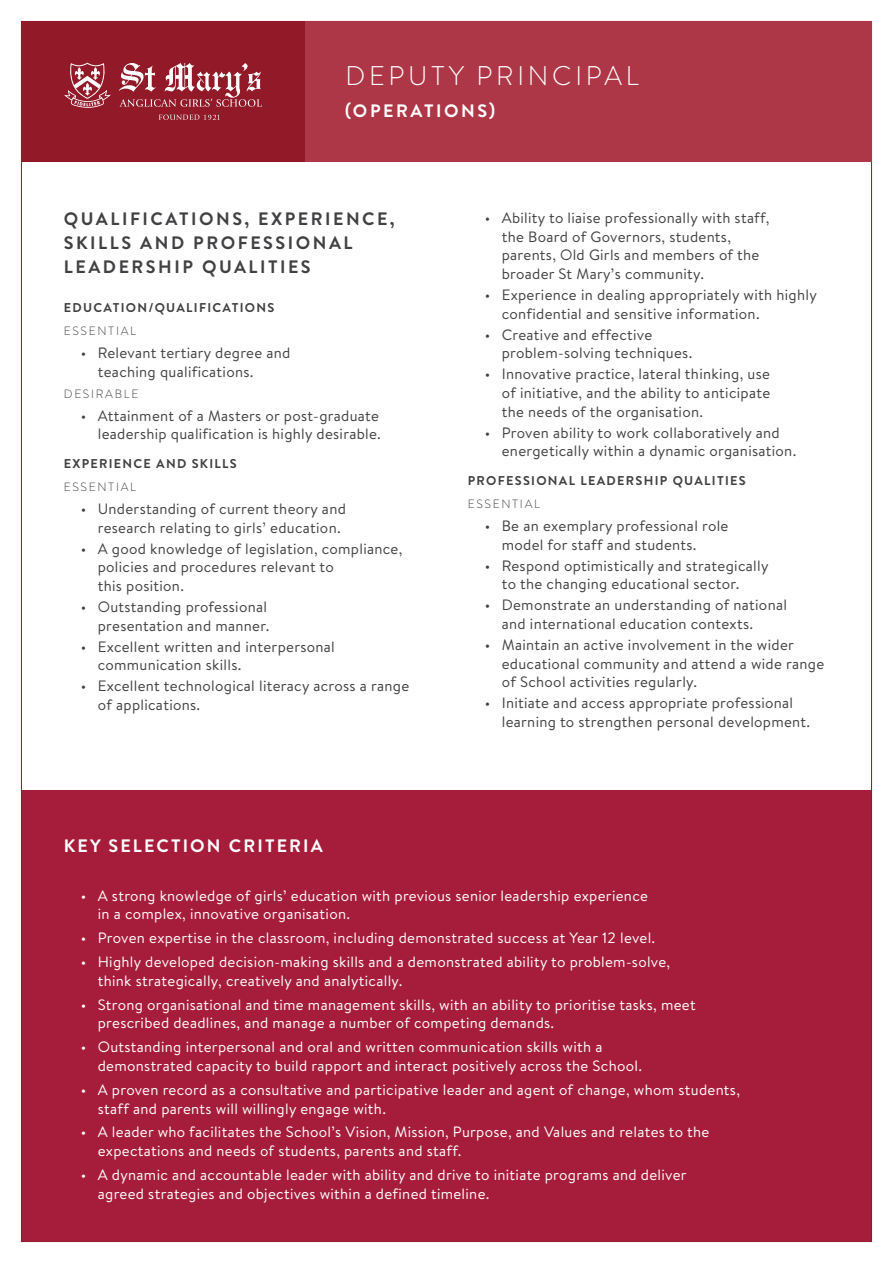
<style>
.page{position:relative;width:893px;height:1263px;background:#fff}
.page>*{position:absolute;margin:0;border:0;box-sizing:border-box;transform-origin:0 0}
.t1{font:300 27px "Brandon Text";letter-spacing:.14em;color:#fff}
.t2{font:700 18px/24px "Brandon Text";letter-spacing:.14em;color:#414042}
.t3{font:700 18px "Brandon Text";letter-spacing:.12em;color:#fff}
.t4{font:700 18px "Brandon Text";letter-spacing:.14em;color:#fff}
.t5{font:15px/18.8px "Brandon Text";letter-spacing:.02em;color:#414042}
.t6{font:15px/18.8px "Brandon Text";letter-spacing:.02em;color:#fff}
.t7{font:700 12.75px "Brandon Text";letter-spacing:.1em;color:#414042}
.t8{font:300 12px "Brandon Text";letter-spacing:.14em;color:#414042}
</style>
<div class="page">
<div style="left:21px;top:790px;width:851px;height:451px;background:#a61d3b"></div>
<div style="left:303px;top:21px;width:569px;height:140px;background:#ad3747"></div>
<div style="left:21px;top:21px;width:284px;height:140px;background:#911928"></div>
<svg style="left:119px;top:63px;width:143px;height:44px"></svg>
<svg style="left:159px;top:115px;width:61px;height:5px"></svg>
<svg style="left:64px;top:63px;width:47px;height:45px"></svg>
<h1 class="t1" style="left:345px;top:57px;width:295px">DEPUTY PRINCIPAL</h1>
<p class="t4" style="left:345px;top:98px;width:151px">(OPERATIONS)</p>
<p class="t2" style="left:64px;top:206px;width:332px">QUALIFICATIONS, EXPERIENCE,<br>SKILLS AND PROFESSIONAL<br>LEADERSHIP QUALITIES</p>
<p class="t7" style="left:64px;top:299px;width:212px">EDUCATION/QUALIFICATIONS</p>
<p class="t8" style="left:64px;top:323px;width:74px">ESSENTIAL</p>
<p class="t5" style="left:98px;top:343px;width:194px;text-indent:-17px">• Relevant tertiary degree and teaching qualifications.</p>
<p class="t8" style="left:64px;top:385px;width:76px">DESIRABLE</p>
<p class="t5" style="left:81px;top:406px;width:302px;text-align:right">• Attainment of a Masters or post-graduate leadership qualification is highly desirable.</p>
<p class="t7" style="left:64px;top:455px;width:175px">EXPERIENCE AND SKILLS</p>
<p class="t8" style="left:64px;top:479px;width:74px">ESSENTIAL</p>
<p class="t5" style="left:98px;top:499px;width:250px;text-indent:-17px">• Understanding of current theory and research relating to girls’ education.</p>
<p class="t5" style="left:98px;top:539px;width:306px;text-indent:-17px">• A good knowledge of legislation, compliance, policies and procedures relevant to<br>this position.</p>
<p class="t5" style="left:81px;top:597px;width:190px;text-align:right">• Outstanding professional presentation and manner.</p>
<p class="t5" style="left:98px;top:637px;width:239px;text-indent:-17px">• Excellent written and interpersonal communication skills.</p>
<p class="t5" style="left:98px;top:676px;width:313px;text-indent:-17px">• Excellent technological literacy across a range of applications.</p>
<p class="t5" style="left:502px;top:208px;width:269px;text-indent:-17px">• Ability to liaise professionally with staff, the Board of Governors, students, parents, Old Girls and members of the broader St Mary’s community.</p>
<p class="t5" style="left:502px;top:285px;width:317px;text-indent:-17px">• Experience in dealing appropriately with highly confidential and sensitive information.</p>
<p class="t5" style="left:502px;top:325px;width:192px;text-indent:-17px">• Creative and effective problem-solving techniques.</p>
<p class="t5" style="left:502px;top:364px;width:270px;text-align:justify;text-indent:-17px">• Innovative practice, lateral thinking, use of initiative, and the ability to anticipate the needs of the organisation.</p>
<p class="t5" style="left:502px;top:423px;width:296px;text-indent:-17px">• Proven ability to work collaboratively and energetically within a dynamic organisation.</p>
<p class="t7" style="left:468px;top:472px;width:279px">PROFESSIONAL LEADERSHIP QUALITIES</p>
<p class="t8" style="left:468px;top:496px;width:74px">ESSENTIAL</p>
<p class="t5" style="left:502px;top:516px;width:228px;text-indent:-17px">• Be an exemplary professional role model for staff and students.</p>
<p class="t5" style="left:502px;top:555px;width:268px;text-indent:-17px">• Respond optimistically and strategically to the changing educational sector.</p>
<p class="t5" style="left:502px;top:595px;width:287px;text-indent:-17px">• Demonstrate an understanding of national and international education contexts.</p>
<p class="t5" style="left:502px;top:635px;width:324px;text-indent:-17px">• Maintain an active involvement in the wider educational community and attend a wide range of School activities regularly.</p>
<p class="t5" style="left:502px;top:693px;width:310px;text-indent:-17px">• Initiate and access appropriate professional learning to strengthen personal development.</p>
<p class="t3" style="left:64px;top:833px;width:260px">KEY SELECTION CRITERIA</p>
<p class="t6" style="left:98px;top:885px;width:552px;text-indent:-17px">• A strong knowledge of girls’ education with previous senior leadership experience in a complex, innovative organisation.</p>
<p class="t6" style="left:81px;top:928px;width:576px">• Proven expertise in the classroom, including demonstrated success at Year 12 level.</p>
<p class="t6" style="left:98px;top:952px;width:574px;text-indent:-17px">• Highly developed decision-making skills and a demonstrated ability to problem-solve, think strategically, creatively and analytically.</p>
<p class="t6" style="left:98px;top:994px;width:599px;text-indent:-17px">• Strong organisational and time management skills, with an ability to prioritise tasks, meet prescribed deadlines, and manage a number of competing demands.</p>
<p class="t6" style="left:98px;top:1037px;width:546px;text-indent:-17px">• Outstanding interpersonal and oral and written communication skills with a demonstrated capacity to build rapport and interact positively across the School.</p>
<p class="t6" style="left:98px;top:1080px;width:644px;text-indent:-17px">• A proven record as a consultative and participative leader and agent of change, whom students, staff and parents will willingly engage with.</p>
<p class="t6" style="left:98px;top:1122px;width:613px;text-indent:-17px">• A leader who facilitates the School’s Vision, Mission, Purpose, and Values and relates to the expectations and needs of students, parents and staff.</p>
<p class="t6" style="left:98px;top:1165px;width:590px;text-indent:-17px">• A dynamic and accountable leader with ability and drive to initiate programs and deliver agreed strategies and objectives within a defined timeline.</p>
</div>
